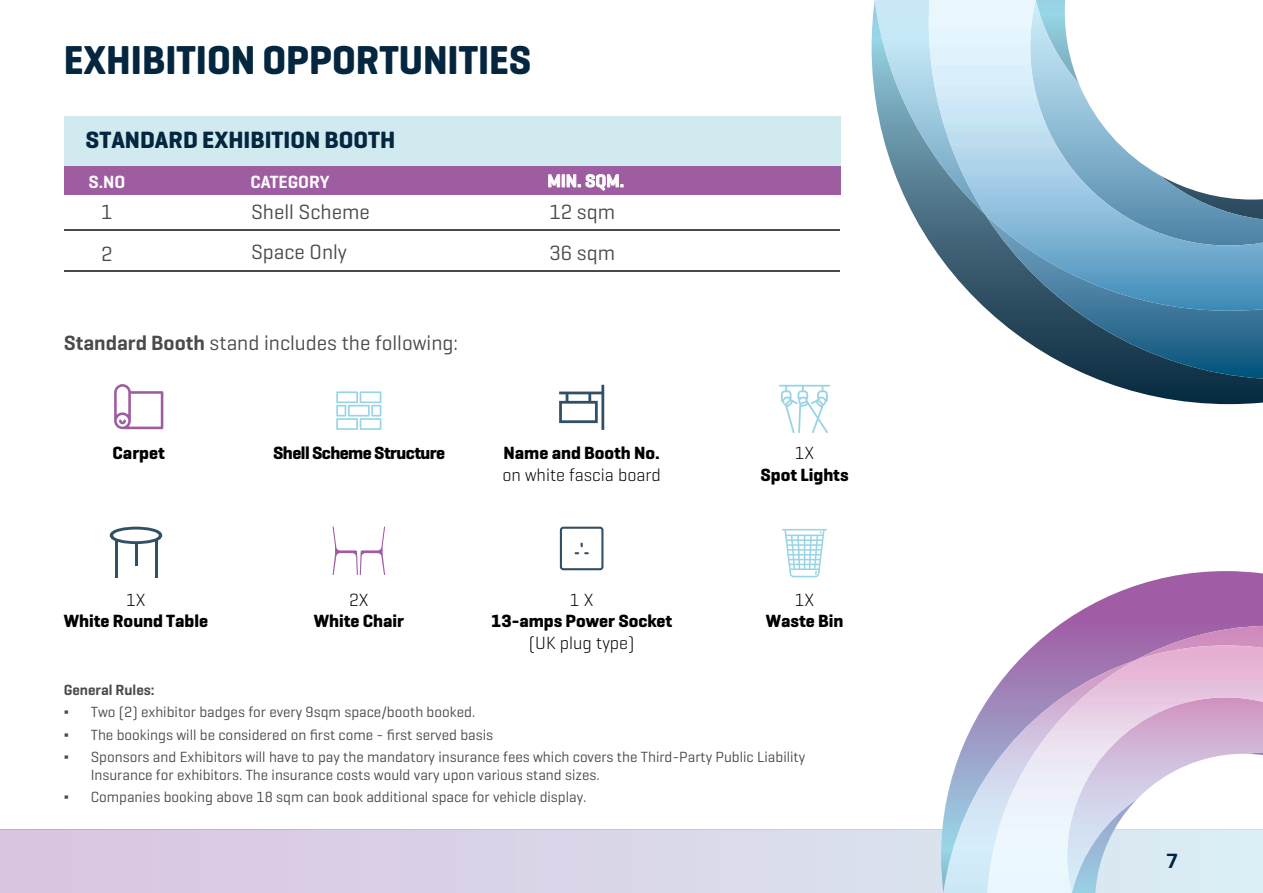
<style>
.page{position:relative;width:1263px;height:893px;background:#fff}
.page>*{position:absolute;margin:0;border:0;box-sizing:border-box;transform-origin:0 0}
.t1{font:700 41.1px "Geogrotesque";color:#04273f;scale:.95 1}
.t2{font:700 24px "Geogrotesque";color:#04273f}
.t3{font:21px/41.7px "Geogrotesque";color:#4a4a49}
.t4{font:600 21px "Geogrotesque";color:#00253e}
.t5{font:700 18px "Geogrotesque";color:#000}
.t6{font:300 18px "Geogrotesque";color:#000}
.t7{font:700 18px "Geogrotesque";letter-spacing:-.025em;color:#000}
.t8{font:600 18px "Geogrotesque";color:#fff}
.t9{font:15px/17.5px "Geogrotesque";color:#4a4a49}
.t10{font:600 15px "Geogrotesque";color:#4a4a49}
.s1{font-weight:600}
.s2{font-family:"Times New Roman"}
</style>
<div class="page">
<svg style="left:0;top:829px;width:941px;height:64px;background:#d9d2e6"></svg>
<svg style="left:779px;top:385px;width:51px;height:48px"></svg>
<svg style="left:559px;top:385px;width:45px;height:45px"></svg>
<svg style="left:336px;top:391px;width:45px;height:39px"></svg>
<svg style="left:114px;top:384px;width:49px;height:45px"></svg>
<svg style="left:110px;top:527px;width:52px;height:17px"></svg>
<svg style="left:333px;top:527px;width:52px;height:48px"></svg>
<svg style="left:782px;top:529px;width:45px;height:48px"></svg>
<svg style="left:560px;top:527px;width:43px;height:43px"></svg>
<hr style="left:115px;top:540px;width:3px;height:38px;background:#325065">
<hr style="left:135px;top:543px;width:3px;height:22px;background:#325065">
<hr style="left:155px;top:540px;width:3px;height:38px;background:#325065">
<div style="left:64px;top:166px;width:776px;height:29px;background:#9f5da1"></div>
<div style="left:64px;top:116px;width:776px;height:50px;background:#d1eaf0"></div>
<hr style="left:65px;top:230px;width:775px;height:1px;background:#4a4a49">
<hr style="left:65px;top:270px;width:775px;height:1px;background:#4a4a49">
<svg style="left:871px;top:0;width:392px;height:404px"></svg>
<img style="left:985px;top:311px;width:278px;height:68px">
<img style="left:875px;top:0;width:54px;height:214px">
<img style="left:929px;top:0;width:334px;height:311px">
<svg style="left:941px;top:571px;width:322px;height:322px"></svg>
<img style="left:1135px;top:626px;width:128px;height:19px">
<img style="left:943px;top:660px;width:44px;height:233px">
<img style="left:987px;top:645px;width:276px;height:248px">
<h1 class="t1" style="left:64px;top:35px;width:494px">EXHIBITION OPPORTUNITIES</h1>
<h2 class="t2" style="left:86px;top:125px;width:311px">STANDARD EXHIBITION BOOTH</h2>
<p class="t8" style="left:88px;top:170px;width:38px">S. NO</p>
<h3 class="t3" style="left:101px;top:191px;width:13px">1</h3>
<p class="t8" style="left:250px;top:170px;width:81px">CATEGORY</p>
<h3 class="t3" style="left:251px;top:191px;width:120px">Shell Scheme</h3>
<h3 class="t3" style="left:101px;top:232px;width:13px">2</h3>
<h3 class="t3" style="left:251px;top:231px;width:97px">Space Only</h3>
<p class="t8" style="left:547px;top:170px;width:78px">MIN. SQM.</p>
<h3 class="t3" style="left:549px;top:190px;width:67px">12 sqm<br>36 sqm</h3>
<h3 class="t3" style="left:64px;top:321px;width:396px"><span class="s1">Standard Booth</span> stand includes the following:</h3>
<p class="t5" style="left:113px;top:442px;width:54px">Carpet</p>
<p class="t7" style="left:273px;top:442px;width:174px">Shell Scheme Structure</p>
<p class="t5" style="left:503px;top:442px;width:158px">Name and Booth No.</p>
<p class="t6" style="left:502px;top:464px;width:160px">on white fascia board</p>
<p class="t6" style="left:126px;top:588px;width:21px">1X</p>
<p class="t5" style="left:64px;top:610px;width:146px">White Round Table</p>
<p class="t6" style="left:349px;top:588px;width:21px">2X</p>
<p class="t5" style="left:314px;top:610px;width:92px">White Chair</p>
<p class="t6" style="left:570px;top:588px;width:25px">1 X</p>
<p class="t5" style="left:491px;top:610px;width:183px">13-amps Power Socket</p>
<p class="t6" style="left:529px;top:632px;width:107px">(UK plug type)</p>
<p class="t6" style="left:795px;top:442px;width:21px">1X</p>
<p class="t5" style="left:760px;top:464px;width:90px">Spot Lights</p>
<p class="t6" style="left:795px;top:588px;width:21px">1X</p>
<p class="t5" style="left:766px;top:610px;width:79px">Waste Bin</p>
<p class="t10" style="left:64px;top:680px;width:92px">General Rules:</p>
<p class="t9" style="left:64px;top:703px;width:413px"><span class="s2">▪</span> Two (2) exhibitor badges for every 9sqm space/booth booked.</p>
<p class="t9" style="left:64px;top:725px;width:431px"><span class="s2">▪</span> The bookings will be considered on first come - first served basis</p>
<p class="t9" style="left:91px;top:748px;width:716px;text-indent:-27px"><span class="s2">▪</span> Sponsors and Exhibitors will have to pay the mandatory insurance fees which covers the Third-Party Public Liability<br>Insurance for exhibitors. The insurance costs would vary upon various stand sizes.</p>
<p class="t9" style="left:64px;top:788px;width:524px"><span class="s2">▪</span> Companies booking above 18 sqm can book additional space for vehicle display.</p>
<h3 class="t4" style="left:1166px;top:848px;width:13px">7</h3>
</div>
